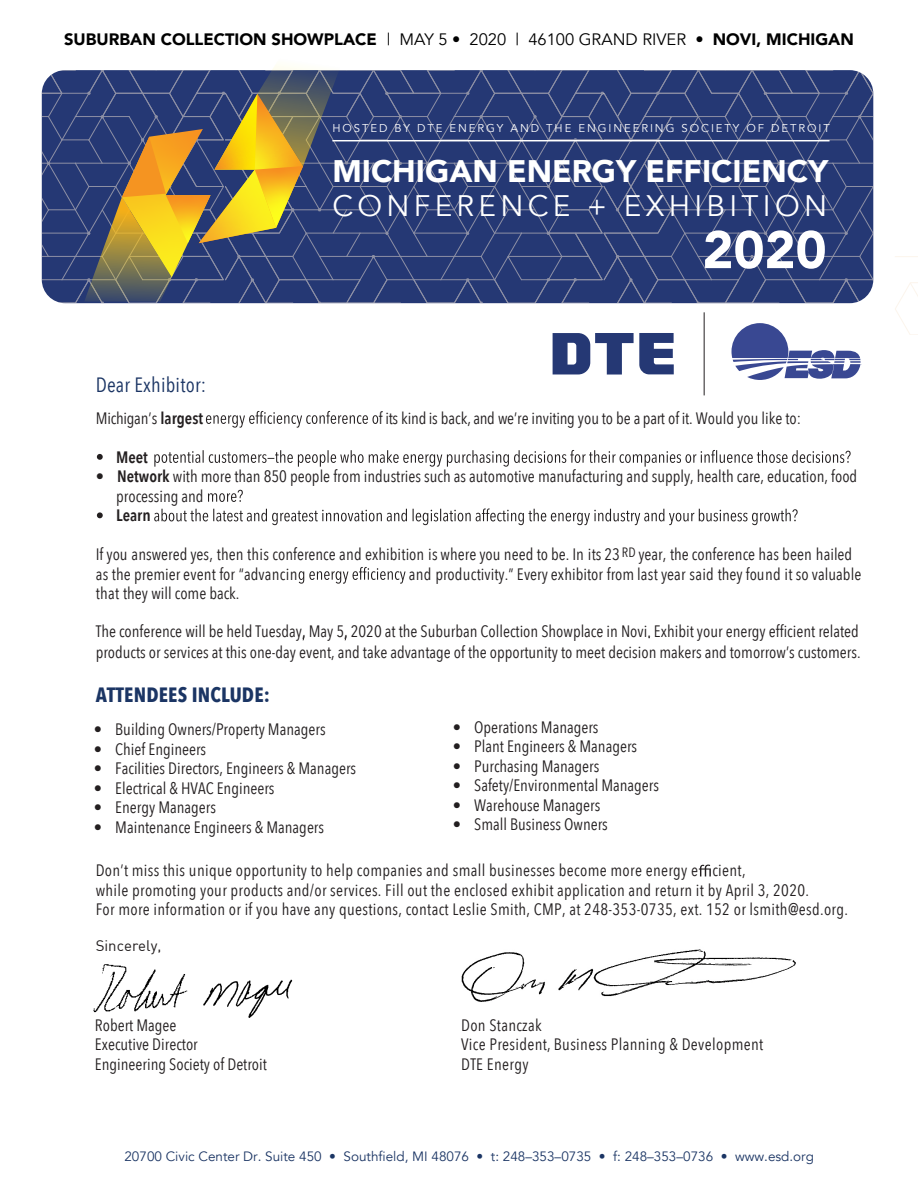
<style>
.page{position:relative;width:918px;height:1188px;background:#fff}
.page>*{position:absolute;margin:0;border:0;box-sizing:border-box;transform-origin:0 0}
.t1{font:900 52.35px "Avenir";color:#fff}
.t2{font:900 31.2px "Avenir";color:#fff}
.t3{font:29.7px "Avenir";letter-spacing:.145em;color:#fff}
.t4{font:700 20.7px "Avenir Next Condensed";letter-spacing:.01em;color:#1b3564}
.t5{font:20.7px "Avenir Next Condensed";letter-spacing:.01em;color:#1b3564}
.t6{font:16.5px/19.6px "Avenir Next Condensed";color:#231f20}
.t7{font:16.5px/19.8px "Avenir Next Condensed";letter-spacing:.02em;color:#231f20}
.t8{font:900 16.5px "Avenir";color:#000}
.t9{font:600 16.5px "Avenir Next Condensed";color:#231f20}
.t10{font:15px "DIN";color:#231f20}
.t11{font:13.5px "Avenir";color:#1b3564}
.t12{font:11.25px "Avenir";letter-spacing:.17em;color:#fff}
.s1{font-weight:400}
.s2{font-weight:600}
</style>
<div class="page">
<svg style="left:206px;top:411px;width:172px;height:17px"></svg>
<svg style="left:97px;top:450px;width:754px;height:17px"></svg>
<svg style="left:208px;top:490px;width:35px;height:12px"></svg>
<svg style="left:97px;top:508px;width:701px;height:17px"></svg>
<svg style="left:299px;top:567px;width:107px;height:17px"></svg>
<svg style="left:303px;top:636px;width:44px;height:4px"></svg>
<svg style="left:699px;top:865px;width:12px;height:11px"></svg>
<svg style="left:895px;top:256px;width:23px;height:1px"></svg>
<svg style="left:895px;top:282px;width:23px;height:53px"></svg>
<svg style="left:42px;top:65px;width:832px;height:239px;background:#455074"></svg>
<svg style="left:553px;top:333px;width:121px;height:42px"></svg>
<hr style="left:704px;top:312px;width:1px;height:83px;background:#231f21">
<svg style="left:732px;top:323px;width:130px;height:57px"></svg>
<img style="left:461px;top:949px;width:335px;height:53px">
<img style="left:93px;top:964px;width:200px;height:54px">
<p class="t8" style="left:64px;top:25px;width:791px">SUBURBAN COLLECTION SHOWPLACE <span class="s1">| MAY 5 • 2020 | 46100 GRAND RIVER •</span> NOVI, MICHIGAN</p>
<p class="t12" style="left:332px;top:121px;width:499px">HOSTED BY DTE ENERGY AND THE ENGINEERING SOCIETY OF DETROIT</p>
<h2 class="t2" style="left:332px;top:145px;width:497px">MICHIGAN ENERGY EFFICIENCY</h2>
<h3 class="t3" style="left:332px;top:188px;width:496px">CONFERENCE + EXHIBITION</h3>
<h1 class="t1" style="left:703px;top:205px;width:126px">2020</h1>
<p class="t5" style="left:96px;top:367px;width:112px">Dear Exhibitor:</p>
<p class="t6" style="left:96px;top:407px;width:109px">Michigan’s <span class="s2">largest</span></p>
<p class="t6" style="left:379px;top:407px;width:424px">f its kind is back, and we’re inviting you to be a part of it. Would you like to:</p>
<p class="t9" style="left:116px;top:443px;width:33px">Meet</p>
<p class="t6" style="left:116px;top:466px;width:743px;text-indent:-21px">• <span class="s2">Network</span> with more than 850 people from industries such as automotive manufacturing and supply, health care, education, food processing and</p>
<p class="t9" style="left:116px;top:501px;width:36px">Learn</p>
<p class="t6" style="left:96px;top:544px;width:758px">If you answered yes, then this conference and exhibition is where you need to be. In its 23 <sup>RD</sup> year, the conference has been hailed as the premier event for “advancin</p>
<p class="t6" style="left:409px;top:563px;width:454px">and productivity.” Every exhibitor from last year said they found it so valuable</p>
<p class="t6" style="left:96px;top:583px;width:145px">that they will come back.</p>
<p class="t6" style="left:96px;top:621px;width:765px">The conference will be held Tuesday, May 5, 2020 at the Suburban Collection Showplace in Novi. Exhibit your energy efficient related</p>
<p class="t6" style="left:96px;top:641px;width:766px">products or services at this one-day event, and take advantage of the opportunity to meet decision makers and tomorrow’s customers.</p>
<p class="t4" style="left:96px;top:682px;width:176px">ATTENDEES INCLUDE:</p>
<p class="t6" style="left:94px;top:719px;width:233px">• Building Owners/Property Managers</p>
<p class="t6" style="left:94px;top:738px;width:114px">• Chief Engineers</p>
<p class="t6" style="left:94px;top:758px;width:264px">• Facilities Directors, Engineers &amp; Managers</p>
<p class="t6" style="left:94px;top:777px;width:182px">• Electrical &amp; HVAC Engineers</p>
<p class="t6" style="left:94px;top:797px;width:124px">• Energy Managers</p>
<p class="t6" style="left:94px;top:816px;width:232px">• Maintenance Engineers &amp; Managers</p>
<p class="t6" style="left:453px;top:716px;width:147px">• Operations Managers</p>
<p class="t6" style="left:453px;top:736px;width:186px">• Plant Engineers &amp; Managers</p>
<p class="t6" style="left:453px;top:755px;width:148px">• Purchasing Managers</p>
<p class="t6" style="left:453px;top:775px;width:208px">• Safety/Environmental Managers</p>
<p class="t6" style="left:453px;top:794px;width:149px">• Warehouse Managers</p>
<p class="t6" style="left:453px;top:814px;width:157px">• Small Business Owners</p>
<p class="t7" style="left:96px;top:860px;width:754px">Don’t miss this unique opportunity to help companies and small businesses become more energy e cient,<br>while promoting your products and/or services. Fill out the enclosed exhibit application and return it by April 3, 2020.<br>For more information or if you have any questions, contact Leslie Smith, CMP, at 248-353-0735, ext. 152 or lsmith@esd.org.</p>
<p class="t10" style="left:96px;top:936px;width:67px">Sincerely,</p>
<p class="t6" style="left:95px;top:1014px;width:174px">Robert Magee<br>Executive Director<br>Engineering Society of Detroit</p>
<p class="t7" style="left:461px;top:1014px;width:304px">Don Stanczak<br>Vice President, Business Planning &amp; Development<br>DTE Energy</p>
<p class="t11" style="left:124px;top:1148px;width:691px">20700 Civic Center Dr. Suite 450 • Southfield, MI 48076 • t: 248–353–0735 • f: 248–353–0736 • www.esd.org</p>
</div>
